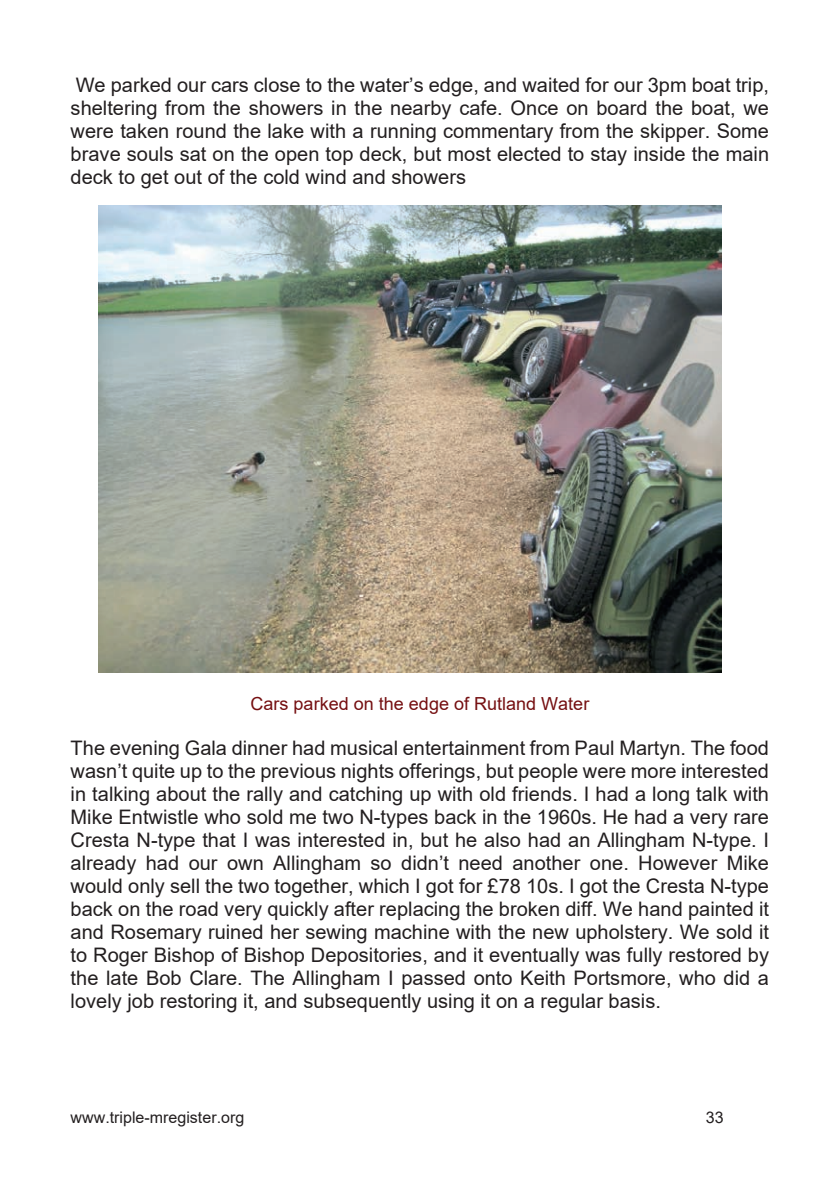
<style>
.page{position:relative;width:840px;height:1191px;background:#fff}
.page>*{position:absolute;margin:0;border:0;box-sizing:border-box;transform-origin:0 0}
.t1{font:20px/23px "Arial";color:#231f20;text-align:justify}
.t2{font:18px "Arial";color:#750f11}
.t3{font:16px "Arial";color:#231f20}
</style>
<div class="page">
<img style="left:98px;top:206px;width:623px;height:466px">
<p class="t1" style="left:71px;top:73px;width:699px">We parked our cars close to the water’s edge, and waited for our 3pm boat trip, sheltering from the showers in the nearby cafe. Once on board the boat, we were taken round the lake with a running commentary from the skipper. Some brave souls sat on the open top deck, but most elected to stay inside the main deck to get out of the cold wind and showers</p>
<p class="t2" style="left:250px;top:691px;width:340px">Cars parked on the edge of Rutland Water</p>
<p class="t1" style="left:71px;top:736px;width:699px">The evening Gala dinner had musical entertainment from Paul Martyn. The food wasn’t quite up to the previous nights offerings, but people were more interested in talking about the rally and catching up with old friends. I had a long talk with Mike Entwistle who sold me two N-types back in the 1960s. He had a very rare Cresta N-type that I was interested in, but he also had an Allingham N-type. I already had our own Allingham so didn’t need another one. However Mike would only sell the two together, which I got for £78 10s. I got the Cresta N-type back on the road very quickly after replacing the broken diff. We hand painted it and Rosemary ruined her sewing machine with the new upholstery. We sold it to Roger Bishop of Bishop Depositories, and it eventually was fully restored by the late Bob Clare. The Allingham I passed onto Keith Portsmore, who did a lovely job restoring it, and subsequently using it on a regular basis.</p>
<p class="t3" style="left:71px;top:1106px;width:175px">www.triple-mregister.org</p>
<p class="t3" style="left:705px;top:1106px;width:19px">33</p>
</div>
